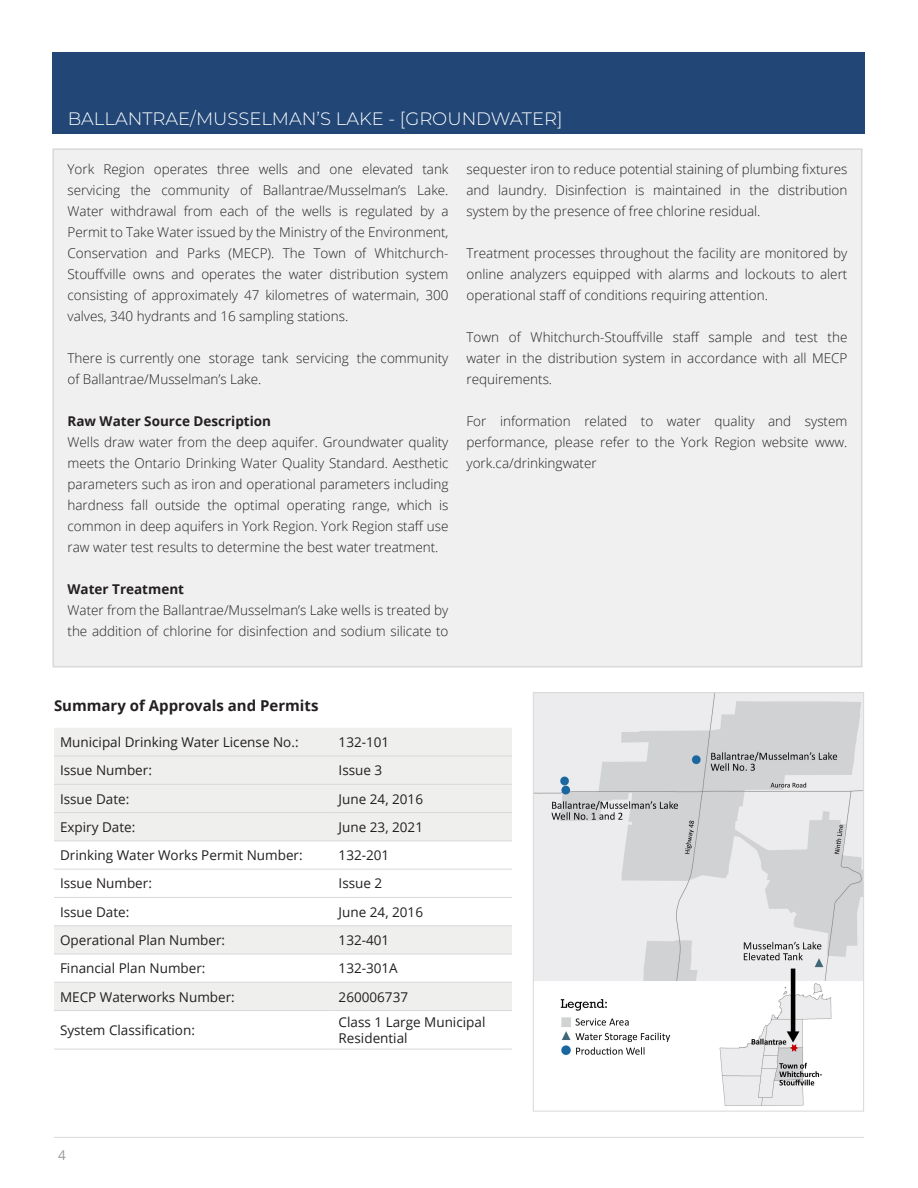
<style>
.page{position:relative;width:918px;height:1188px;background:#fff}
.page>*{position:absolute;margin:0;border:0;box-sizing:border-box;transform-origin:0 0}
.t1{font:300 18px "Montserrat";color:#fff}
.t2{font:700 15px "Open Sans";color:#231f20}
.t3{font:300 13.5px/21px "Open Sans";color:#231f20;text-align:justify}
.t4{font:13.5px/16.2px "Open Sans";color:#231f20}
.t5{font:700 13.5px "Open Sans";color:#231f20}
.t6{font:13.5px "Open Sans";color:#999}
</style>
<div class="page">
<div style="left:53px;top:149px;width:809px;height:518px;background:#f0f0f0"></div>
<svg style="left:54px;top:728px;width:458px;height:282px;fill:#efefee"></svg>
<hr style="left:54px;top:756px;width:279px;height:1px;background:#d8d8d8">
<hr style="left:333px;top:756px;width:179px;height:1px;background:#d8d8d8">
<hr style="left:54px;top:784px;width:279px;height:1px;background:#d8d8d8">
<hr style="left:333px;top:784px;width:179px;height:1px;background:#d8d8d8">
<hr style="left:54px;top:812px;width:279px;height:1px;background:#d8d8d8">
<hr style="left:333px;top:812px;width:179px;height:1px;background:#d8d8d8">
<hr style="left:54px;top:841px;width:279px;height:1px;background:#d8d8d8">
<hr style="left:333px;top:841px;width:179px;height:1px;background:#d8d8d8">
<hr style="left:54px;top:869px;width:279px;height:1px;background:#d8d8d8">
<hr style="left:333px;top:869px;width:179px;height:1px;background:#d8d8d8">
<hr style="left:54px;top:897px;width:279px;height:1px;background:#d8d8d8">
<hr style="left:333px;top:897px;width:179px;height:1px;background:#d8d8d8">
<hr style="left:54px;top:925px;width:279px;height:1px;background:#d8d8d8">
<hr style="left:333px;top:925px;width:179px;height:1px;background:#d8d8d8">
<hr style="left:54px;top:954px;width:279px;height:1px;background:#d8d8d8">
<hr style="left:333px;top:954px;width:179px;height:1px;background:#d8d8d8">
<hr style="left:54px;top:982px;width:279px;height:1px;background:#d8d8d8">
<hr style="left:333px;top:982px;width:179px;height:1px;background:#d8d8d8">
<hr style="left:54px;top:1010px;width:279px;height:1px;background:#d8d8d8">
<hr style="left:333px;top:1010px;width:179px;height:1px;background:#d8d8d8">
<hr style="left:54px;top:1049px;width:279px;height:1px;background:#d8d8d8">
<hr style="left:333px;top:1049px;width:179px;height:1px;background:#d8d8d8">
<div style="left:53px;top:53px;width:812px;height:81px;background:#224777"></div>
<hr style="left:54px;top:1137px;width:810px;height:1px;background:#d8d8d8">
<img style="left:535px;top:694px;width:327px;height:412px">
<div style="left:533px;top:692px;width:331px;height:420px;border:1px solid #d8d8d8"></div>
<p class="t1" style="left:68px;top:106px;width:496px">BALLANTRAE/MUSSELMAN’S LAKE - [GROUNDWATER]</p>
<p class="t3" style="left:68px;top:158px;width:383px">York Region operates three wells and one elevated tank servicing the community of Ballantrae/Musselman’s Lake.<br>Water withdrawal from each of the wells is regulated by a Permit to Take Water issued by the Ministry of the Environment, Conservation and Parks (MECP). The Town of Whitchurch-Stouffville owns and operates the water distribution system consisting of approximately 47 kilometres of watermain, 300 valves, 340 hydrants and 16 sampling stations.</p>
<p class="t3" style="left:68px;top:347px;width:383px">There is currently one storage tank servicing the community of Ballantrae/Musselman’s Lake.</p>
<p class="t5" style="left:68px;top:411px;width:205px">Raw Water Source Description</p>
<p class="t3" style="left:68px;top:431px;width:383px">Wells draw water from the deep aquifer. Groundwater quality meets the Ontario Drinking Water Quality Standard. Aesthetic parameters such as iron and operational parameters including hardness fall outside the optimal operating range, which is common in deep aquifers in York Region. York Region staff use raw water test results to determine the best water treatment.</p>
<p class="t5" style="left:68px;top:579px;width:118px">Water Treatment</p>
<p class="t3" style="left:68px;top:599px;width:383px">Water from the Ballantrae/Musselman’s Lake wells is treated by the addition of chlorine for disinfection and sodium silicate to</p>
<p class="t3" style="left:466px;top:158px;width:383px">sequester iron to reduce potential staining of plumbing fixtures and laundry. Disinfection is maintained in the distribution system by the presence of free chlorine residual.</p>
<p class="t3" style="left:466px;top:242px;width:383px">Treatment processes throughout the facility are monitored by online analyzers equipped with alarms and lockouts to alert operational staff of conditions requiring attention.</p>
<p class="t3" style="left:466px;top:326px;width:383px">Town of Whitchurch-Stouffville staff sample and test the water in the distribution system in accordance with all MECP requirements.</p>
<p class="t3" style="left:466px;top:410px;width:383px">For information related to water quality and system performance, please refer to the York Region website www. york.ca/drinkingwater</p>
<p class="t2" style="left:54px;top:695px;width:266px">Summary of Approvals and Permits</p>
<p class="t4" style="left:60px;top:734px;width:240px">Municipal Drinking Water License No.:</p>
<p class="t4" style="left:339px;top:734px;width:52px">132-101</p>
<p class="t4" style="left:60px;top:762px;width:93px">Issue Number:</p>
<p class="t4" style="left:339px;top:762px;width:45px">Issue 3</p>
<p class="t4" style="left:60px;top:790px;width:71px">Issue Date:</p>
<p class="t4" style="left:339px;top:790px;width:86px">June 24, 2016</p>
<p class="t4" style="left:60px;top:819px;width:77px">Expiry Date:</p>
<p class="t4" style="left:339px;top:819px;width:86px">June 23, 2021</p>
<p class="t4" style="left:60px;top:847px;width:244px">Drinking Water Works Permit Number:</p>
<p class="t4" style="left:339px;top:847px;width:52px">132-201</p>
<p class="t4" style="left:60px;top:875px;width:93px">Issue Number:</p>
<p class="t4" style="left:339px;top:875px;width:45px">Issue 2</p>
<p class="t4" style="left:60px;top:903px;width:71px">Issue Date:</p>
<p class="t4" style="left:339px;top:903px;width:86px">June 24, 2016</p>
<p class="t4" style="left:60px;top:932px;width:167px">Operational Plan Number:</p>
<p class="t4" style="left:339px;top:932px;width:52px">132-401</p>
<p class="t4" style="left:60px;top:960px;width:147px">Financial Plan Number:</p>
<p class="t4" style="left:339px;top:960px;width:61px">132-301A</p>
<p class="t4" style="left:60px;top:988px;width:176px">MECP Waterworks Number:</p>
<p class="t4" style="left:339px;top:988px;width:71px">260006737</p>
<p class="t4" style="left:60px;top:1022px;width:136px">System Classification:</p>
<p class="t4" style="left:339px;top:1014px;width:148px">Class 1 Large Municipal<br>Residential</p>
<p class="t6" style="left:58px;top:1146px;width:9px">4</p>
</div>
